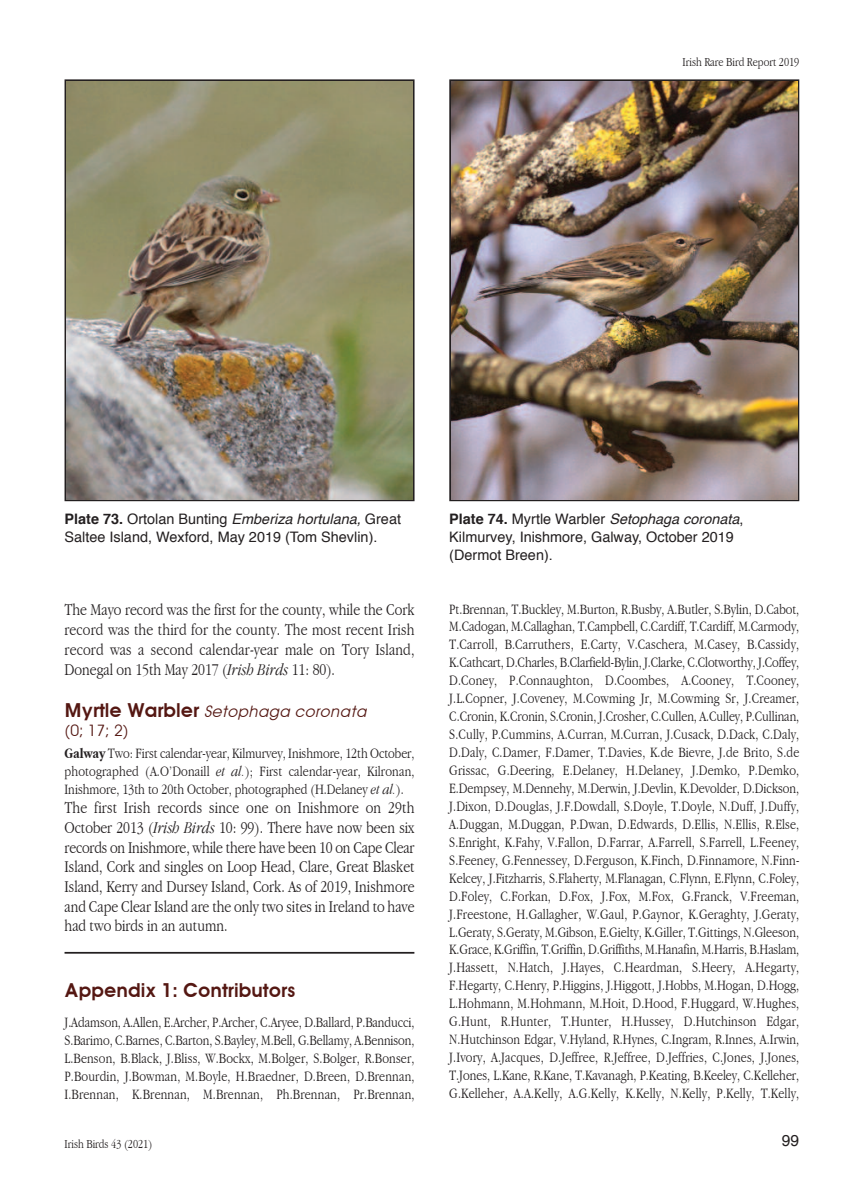
<style>
.page{position:relative;width:844px;height:1191px;background:#fff}
.page>*{position:absolute;margin:0;border:0;box-sizing:border-box;transform-origin:0 0}
.t1{font:600 19.25px "Avant Garde";color:#541712}
.t2{font:300 condensed 17.15px/19.6px "Garamond";color:#231f20;text-align:justify}
.t3{font:italic 15.75px/19.2px "Avant Garde";color:#541712}
.t4{font:15.75px "Helvetica";color:#231f20}
.t5{font:300 condensed 14.88px/17.8px "Garamond";letter-spacing:.01em;color:#231f20;text-align:justify}
.t6{font:14.35px/17.8px "Helvetica";color:#231f20}
.t7{font:300 condensed 12.6px "Garamond";color:#231f20}
.s1{font-weight:700}
.s2{font-style:italic}
.s3{font-family:"Garamond Narrow";font-weight:400;font-style:italic;font-stretch:normal}
.s4{font-weight:600;font-style:normal;font-size:19.25px}
.s5{font-style:normal}
</style>
<div class="page">
<div style="left:64px;top:79px;width:350px;height:422px;border:2px solid #231f20"></div>
<img style="left:66px;top:81px;width:346px;height:418px">
<div style="left:449px;top:79px;width:350px;height:422px;border:2px solid #231f20"></div>
<img style="left:451px;top:81px;width:346px;height:418px">
<hr style="left:64px;top:952px;width:350px;height:1px;background:#231f20">
<p class="t7" style="left:682px;top:55px;width:118px">Irish Rare Bird Report 2019</p>
<p class="t6" style="left:64px;top:511px;width:338px"><span class="s1">Plate 73.</span> Ortolan Bunting <span class="s2">Emberiza hortulana,</span> Great<br>Saltee Island, Wexford, May 2019 (Tom Shevlin).</p>
<p class="t6" style="left:449px;top:511px;width:295px"><span class="s1">Plate 74.</span> Myrtle Warbler <span class="s2">Setophaga coronata</span>,<br>Kilmurvey, Inishmore, Galway, October 2019 (Dermot Breen).</p>
<p class="t2" style="left:64px;top:600px;width:351px">The Mayo record was the first for the county, while the Cork record was the third for the county. The most recent Irish record was a second calendar-year male on Tory Island, Donegal on 15th May 2017 (<span class="s3">Irish Birds</span> 11: 80).</p>
<p class="t3" style="left:64px;top:702px;width:306px"><span class="s4">M y rt l e W a r b l e r</span> Setophaga coronata <span class="s5">(0; 17; 2)</span></p>
<p class="t5" style="left:64px;top:744px;width:351px"><span class="s1">Galway</span> Two: First calendar-year, Kilmurvey, Inishmore, 12th October, photographed (A.O’Donaill <span class="s3">et al.</span>); First calendar-year, Kilronan, Inishmore, 13th to 20th October, photographed (H.Delaney <span class="s3">et al.</span>).</p>
<p class="t2" style="left:64px;top:798px;width:351px">The first Irish records since one on Inishmore on 29th October 2013 (<span class="s3">Irish Birds</span> 10: 99). There have now been six records on Inishmore, while there have been 10 on Cape Clear Island, Cork and singles on Loop Head, Clare, Great Blasket Island, Kerry and Dursey Island, Cork. As of 2019, Inishmore and Cape Clear Island are the only two sites in Ireland to have had two birds in an autumn.</p>
<p class="t1" style="left:64px;top:980px;width:233px">Appendix 1: Contributors</p>
<p class="t5" style="left:64px;top:1013px;width:351px">J.Adamson, A.Allen, E.Archer, P.Archer, C.Aryee, D.Ballard, P.Banducci, S.Barimo, C.Barnes, C.Barton, S.Bayley, M.Bell, G.Bellamy, A.Bennison, L.Benson, B.Black, J.Bliss, W.Bockx, M.Bolger, S.Bolger, R.Bonser, P.Bourdin, J.Bowman, M.Boyle, H.Braedner, D.Breen, D.Brennan, I.Brennan, K.Brennan, M.Brennan, Ph.Brennan, Pr.Brennan,</p>
<p class="t5" style="left:449px;top:600px;width:351px">Pt.Brennan, T.Buckley, M.Burton, R.Busby, A.Butler, S.Bylin, D.Cabot, M.Cadogan, M.Callaghan, T.Campbell, C.Cardiff, T.Cardiff, M.Carmody, T.Carroll, B.Carruthers, E.Carty, V.Caschera, M.Casey, B.Cassidy, K.Cathcart, D.Charles, B.Clarfield-Bylin, J.Clarke, C.Clotworthy, J.Coffey, D.Coney, P.Connaughton, D.Coombes, A.Cooney, T.Cooney, J.L.Copner, J.Coveney, M.Cowming Jr, M.Cowming Sr, J.Creamer, C.Cronin, K.Cronin, S.Cronin, J.Crosher, C.Cullen, A.Culley, P.Cullinan, S.Cully, P.Cummins, A.Curran, M.Curran, J.Cusack, D.Dack, C.Daly, D.Daly, C.Damer, F.Damer, T.Davies, K.de Bievre, J.de Brito, S.de Grissac, G.Deering, E.Delaney, H.Delaney, J.Demko, P.Demko, E.Dempsey, M.Dennehy, M.Derwin, J.Devlin, K.Devolder, D.Dickson, J.Dixon, D.Douglas, J.F.Dowdall, S.Doyle, T.Doyle, N.Duff, J.Duffy, A.Duggan, M.Duggan, P.Dwan, D.Edwards, D.Ellis, N.Ellis, R.Else, S.Enright, K.Fahy, V.Fallon, D.Farrar, A.Farrell, S.Farrell, L.Feeney, S.Feeney, G.Fennessey, D.Ferguson, K.Finch, D.Finnamore, N.Finn-Kelcey, J.Fitzharris, S.Flaherty, M.Flanagan, C.Flynn, E.Flynn, C.Foley, D.Foley, C.Forkan, D.Fox, J.Fox, M.Fox, G.Franck, V.Freeman, J.Freestone, H.Gallagher, W.Gaul, P.Gaynor, K.Geraghty, J.Geraty, L.Geraty, S.Geraty, M.Gibson, E.Gielty, K.Giller, T.Gittings, N.Gleeson, K.Grace, K.Griffin, T.Griffin, D.Griffiths, M.Hanafin, M.Harris, B.Haslam, J.Hassett, N.Hatch, J.Hayes, C.Heardman, S.Heery, A.Hegarty, F.Hegarty, C.Henry, P.Higgins, J.Higgott, J.Hobbs, M.Hogan, D.Hogg, L.Hohmann, M.Hohmann, M.Hoit, D.Hood, F.Huggard, W.Hughes, G.Hunt, R.Hunter, T.Hunter, H.Hussey, D.Hutchinson Edgar, N.Hutchinson Edgar, V.Hyland, R.Hynes, C.Ingram, R.Innes, A.Irwin, J.Ivory, A.Jacques, D.Jeffree, R.Jeffree, D.Jeffries, C.Jones, J.Jones, T.Jones, L.Kane, R.Kane, T.Kavanagh, P.Keating, B.Keeley, C.Kelleher, G.Kelleher, A.A.Kelly, A.G.Kelly, K.Kelly, N.Kelly, P.Kelly, T.Kelly,</p>
<p class="t7" style="left:64px;top:1136px;width:89px">Irish Birds 43 (2021)</p>
<p class="t4" style="left:781px;top:1133px;width:19px">99</p>
</div>
